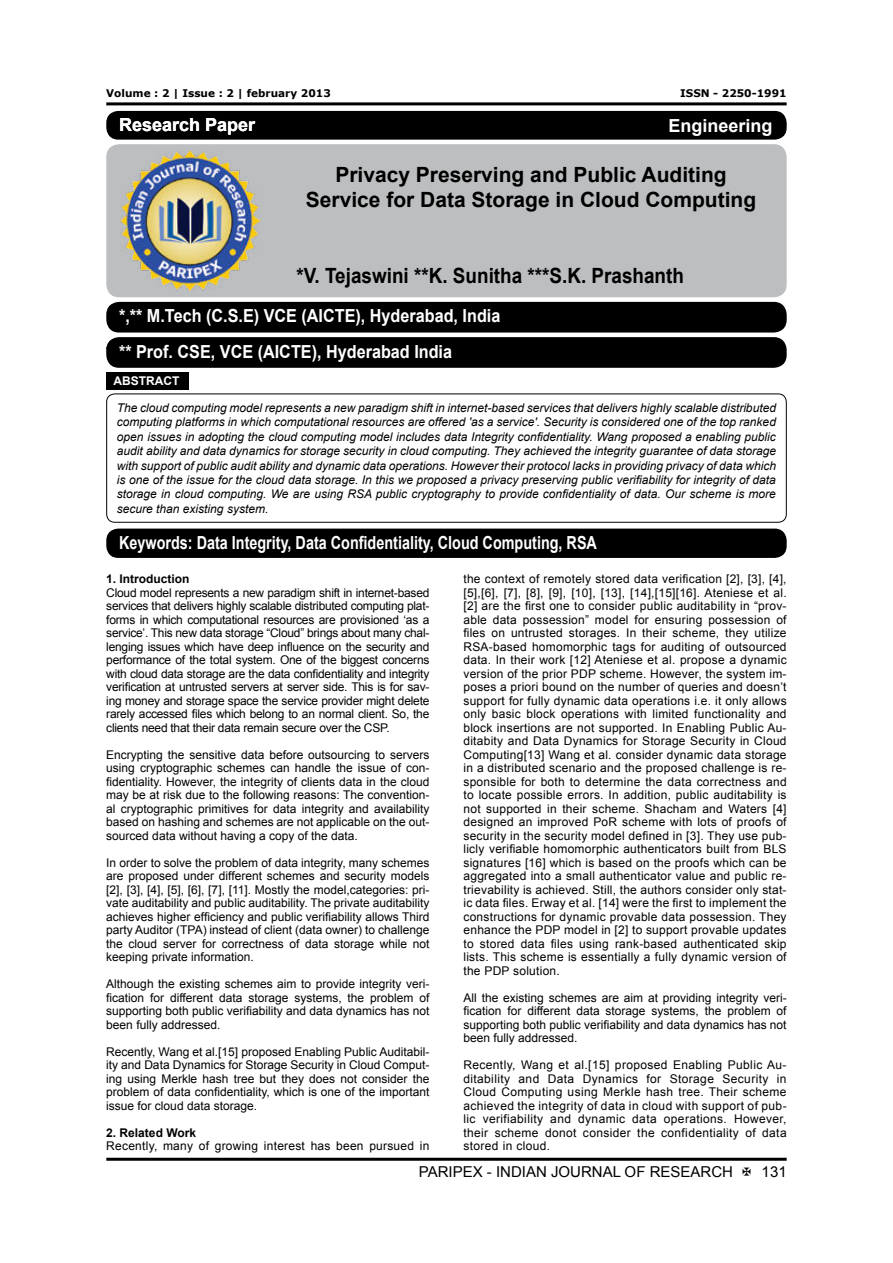
<style>
.page{position:relative;width:893px;height:1263px;background:#fff}
.page>*{position:absolute;margin:0;border:0;box-sizing:border-box;transform-origin:0 0}
.t1{font:700 21px/25.2px "Arial";color:#000;text-align:center}
.t2{font:700 21px "Arial";color:#000;scale:.9 1}
.t3{font:700 18px/35.2px "Arial";color:#fff;scale:.9 1}
.t4{font:700 18px "Arial";color:#fff;scale:.8 1}
.t5{font:700 18px "Arial";color:#fff}
.t6{font:15px "Arial";color:#000}
.t7{font:12px/13.5px "Arial";color:#000;text-align:justify}
.t8{font:italic 12px/14.4px "Arial";color:#000;text-align:justify}
.t9{font:12px "Arial";letter-spacing:.02em;color:#000}
.t10{font:700 12px "Arial";color:#000}
.t11{font:700 12px "Arial";color:#fff}
.t12{font:700 10.5px "Verdana";color:#000}
</style>
<div class="page">
<hr style="left:106px;top:102px;width:681px;height:3px;background:#000">
<hr style="left:106px;top:1158px;width:681px;height:3px;background:#000">
<div style="left:106px;top:144px;width:681px;height:153px;background:#bcbec0;border-radius:13px"></div>
<div style="left:106px;top:111px;width:681px;height:29px;background:#000;border-radius:12px"></div>
<img style="left:120px;top:151px;width:140px;height:140px">
<div style="left:106px;top:302px;width:681px;height:31px;background:#000;border-radius:13px"></div>
<div style="left:106px;top:337px;width:681px;height:31px;background:#000;border-radius:13px"></div>
<div style="left:106px;top:393px;width:681px;height:130px;border:1px solid #000;border-radius:8px"></div>
<div style="left:106px;top:372px;width:82px;height:18px;background:#000"></div>
<div style="left:106px;top:529px;width:681px;height:29px;background:#000;border-radius:12px"></div>
<p class="t12" style="left:106px;top:89px;width:226px">Volume : 2 | Issue : 2 | february 2013</p>
<p class="t12" style="left:680px;top:89px;width:108px">ISSN - 2250-1991</p>
<h2 class="t5" style="left:119px;top:118px;width:138px">Research Paper</h2>
<h2 class="t5" style="left:668px;top:119px;width:106px">Engineering</h2>
<h1 class="t1" style="left:306px;top:164px;width:452px">Privacy Preserving and Public Auditing<br>Service for Data Storage in Cloud Computing</h1>
<h1 class="t2" style="left:296px;top:267px;width:432px">*V. Tejaswini **K. Sunitha ***S.K. Prashanth</h1>
<h2 class="t3" style="left:106px;top:300px;width:439px;text-indent:13px">*,** M.Tech (C.S.E) VCE (AICTE), Hyderabad, India <sup>t</sup> ** Prof. CSE, VCE (AICTE), Hyderabad India</h2>
<p class="t11" style="left:113px;top:377px;width:67px">ABSTRACT</p>
<p class="t8" style="left:117px;top:402px;width:661px">The cloud computing model represents a new paradigm shift in internet-based services that delivers highly scalable distributed computing platforms in which computational resources are offered 'as a service'. Security is considered one of the top ranked open issues in adopting the cloud computing model includes data Integrity confidentiality. Wang proposed a enabling public audit ability and data dynamics for storage security in cloud computing. They achieved the integrity guarantee of data storage with support of public audit ability and dynamic data operations. However their protocol lacks in providing privacy of data which is one of the issue for the cloud data storage. In this we proposed a privacy preserving public verifiability for integrity of data storage in cloud computing. We are using RSA public cryptography to provide confidentiality of data. Our scheme is more secure than existing system.</p>
<h2 class="t4" style="left:119px;top:531px;width:599px">Keywords: Data Integrity, Data Confidentiality, Cloud Computing, RSA</h2>
<p class="t10" style="left:106px;top:574px;width:85px">1. Introduction</p>
<p class="t7" style="left:106px;top:587px;width:325px">Cloud model represents a new paradigm shift in internet-based services that delivers highly scalable distributed computing plat&shy;forms in which computational resources are provisioned ‘as a service’. This new data storage “Cloud” brings about many chal&shy;lenging issues which have deep influence on the security and performance of the total system. One of the biggest concerns with cloud data storage are the data confidentiality and integrity verification at untrusted servers at server side. This is for sav&shy;ing money and storage space the service provider might delete rarely accessed files which belong to an normal client. So, the clients need that their data remain secure over the CSP.</p>
<p class="t7" style="left:106px;top:749px;width:325px">Encrypting the sensitive data before outsourcing to servers using cryptographic schemes can handle the issue of con&shy;fidentiality. However, the integrity of clients data in the cloud may be at risk due to the following reasons: The convention&shy;al cryptographic primitives for data integrity and availability based on hashing and schemes are not applicable on the out&shy;sourced data without having a copy of the data.</p>
<p class="t7" style="left:106px;top:856px;width:325px">In order to solve the problem of data integrity, many schemes are proposed under different schemes and security models [2], [3], [4], [5], [6], [7], [11]. Mostly the model,categories: pri&shy;vate auditability and public auditability. The private auditability achieves higher efficiency and public verifiability allows Third party Auditor (TPA) instead of client (data owner) to challenge the cloud server for correctness of data storage while not keeping private information.</p>
<p class="t7" style="left:106px;top:978px;width:325px">Although the existing schemes aim to provide integrity veri&shy;fication for different data storage systems, the problem of supporting both public verifiability and data dynamics has not been fully addressed.</p>
<p class="t7" style="left:106px;top:1045px;width:325px">Recently, Wang et al.[15] proposed Enabling Public Auditabil&shy;ity and Data Dynamics for Storage Security in Cloud Comput&shy;ing using Merkle hash tree but they does not consider the problem of data confidentiality, which is one of the important issue for cloud data storage.</p>
<p class="t10" style="left:106px;top:1128px;width:91px">2. Related Work</p>
<p class="t9" style="left:106px;top:1138px;width:325px">Recently, many of growing interest has been pursued in</p>
<p class="t7" style="left:463px;top:572px;width:325px">the context of remotely stored data verification [2], [3], [4], [5],[6], [7], [8], [9], [10], [13], [14],[15][16]. Ateniese et al. [2] are the first one to consider public auditability in “prov&shy;able data possession” model for ensuring possession of files on untrusted storages. In their scheme, they utilize RSA-based homomorphic tags for auditing of outsourced data. In their work [12] Ateniese et al. propose a dynamic version of the prior PDP scheme. However, the system im&shy;poses a priori bound on the number of queries and doesn’t support for fully dynamic data operations i.e. it only allows only basic block operations with limited functionality and block insertions are not supported. In Enabling Public Au&shy;ditabity and Data Dynamics for Storage Security in Cloud Computing[13] Wang et al. consider dynamic data storage in a distributed scenario and the proposed challenge is re&shy;sponsible for both to determine the data correctness and to locate possible errors. In addition, public auditability is not supported in their scheme. Shacham and Waters [4] designed an improved PoR scheme with lots of proofs of security in the security model defined in [3]. They use pub&shy;licly verifiable homomorphic authenticators built from BLS signatures [16] which is based on the proofs which can be aggregated into a small authenticator value and public re&shy;trievability is achieved. Still, the authors consider only stat&shy;ic data files. Erway et al. [14] were the first to implement the constructions for dynamic provable data possession. They enhance the PDP model in [2] to support provable updates to stored data files using rank-based authenticated skip lists. This scheme is essentially a fully dynamic version of the PDP solution.</p>
<p class="t7" style="left:463px;top:992px;width:325px">All the existing schemes are aim at providing integrity veri&shy;fication for different data storage systems, the problem of supporting both public verifiability and data dynamics has not been fully addressed.</p>
<p class="t7" style="left:463px;top:1058px;width:325px">Recently, Wang et al.[15] proposed Enabling Public Au&shy;ditability and Data Dynamics for Storage Security in Cloud Computing using Merkle hash tree. Their scheme achieved the integrity of data in cloud with support of pub&shy;lic verifiability and dynamic data operations. However, their scheme donot consider the confidentiality of data stored in cloud.</p>
<p class="t6" style="left:419px;top:1166px;width:316px">PARIPEX - INDIAN JOURNAL OF RESEARCH</p>
<p class="t6" style="left:762px;top:1166px;width:27px">131</p>
</div>
